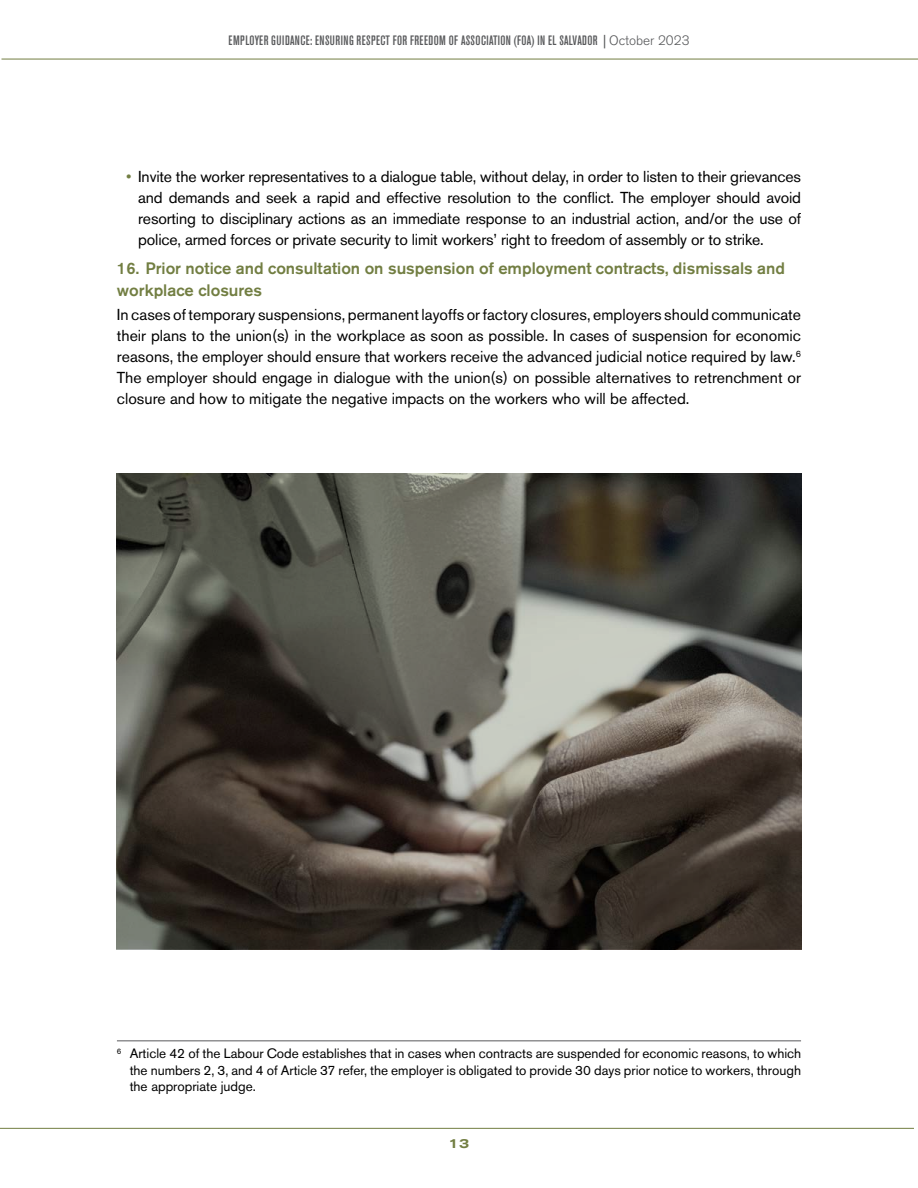
<style>
.page{position:relative;width:918px;height:1188px;background:#fff}
.page>*{position:absolute;margin:0;border:0;box-sizing:border-box;transform-origin:0 0}
.t1{font:500 16.5px/21.8px "Akzidenz Grotesk BE";color:#727e42}
.t2{font:15.75px/21px "Akzidenz Grotesk BE";letter-spacing:-.005em;color:#000;text-align:justify}
.t3{font:13.5px/16.5px "Akzidenz Grotesk BE";color:#000;text-align:justify}
.t4{font:500 condensed 13.5px "Akzidenz Grotesk BE";letter-spacing:.03em;color:#58595b}
.t5{font:500 expanded 13.5px "Akzidenz Grotesk BE";color:#727e42}
.s1{font-weight:300;font-stretch:normal}
.s2{font-style:italic;color:#727e42}
</style>
<div class="page">
<svg style="left:117px;top:474px;width:684px;height:475px;background:#514d45"></svg>
<hr style="left:117px;top:1040px;width:684px;height:1px;background:#58595b">
<hr style="left:2px;top:59px;width:916px;height:1px;background:#727e42">
<hr style="left:0;top:1128px;width:914px;height:1px;background:#727e42">
<p class="t4" style="left:228px;top:33px;width:463px">EMPLOYER GUIDANCE: ENSURING RESPECT FOR FREEDOM OF ASSOCIATION (FOA) IN EL SALVADOR | <span class="s1">October 2023</span></p>
<p class="t2" style="left:138px;top:166px;width:664px;text-indent:-13px"><span class="s2">•</span> Invite the worker representatives to a dialogue table, without delay, in order to listen to their grievances and demands and seek a rapid and effective resolution to the conflict. The employer should avoid resorting to disciplinary actions as an immediate response to an industrial action, and/or the use of police, armed forces or private security to limit workers’ right to freedom of assembly or to strike.</p>
<p class="t1" style="left:117px;top:258px;width:670px">16. Prior notice and consultation on suspension of employment contracts, dismissals and workplace closures</p>
<p class="t2" style="left:117px;top:304px;width:686px">In cases of temporary suspensions, permanent layoffs or factory closures, employers should communicate their plans to the union(s) in the workplace as soon as possible. In cases of suspension for economic reasons, the employer should ensure that workers receive the advanced judicial notice required by law.<sup>6<br></sup>The employer should engage in dialogue with the union(s) on possible alternatives to retrenchment or closure and how to mitigate the negative impacts on the workers who will be affected.</p>
<p class="t3" style="left:130px;top:1045px;width:673px;text-indent:-13px"><sup>6</sup> Article 42 of the Labour Code establishes that in cases when contracts are suspended for economic reasons, to which the numbers 2, 3, and 4 of Article 37 refer, the employer is obligated to provide 30 days prior notice to workers, through the appropriate judge.</p>
<p class="t5" style="left:449px;top:1135px;width:22px">13</p>
</div>
